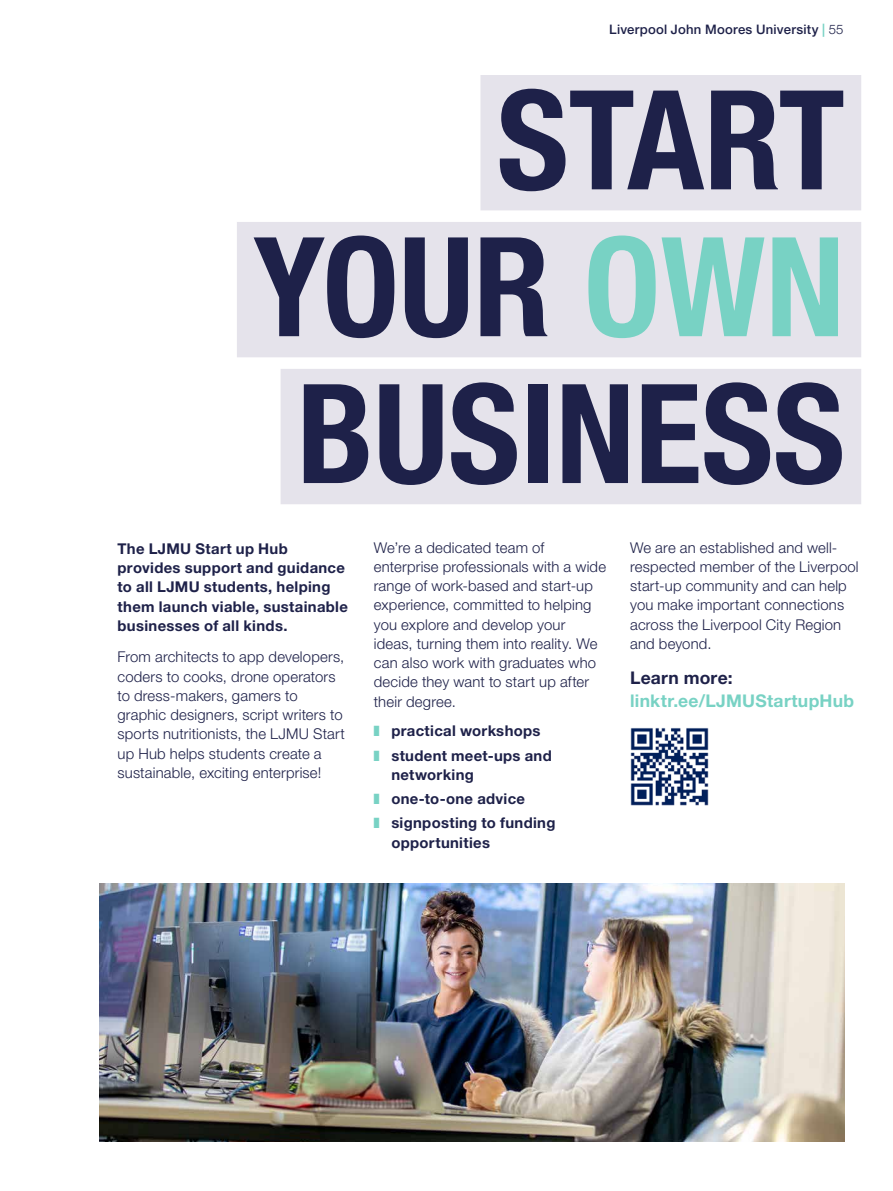
<style>
.page{position:relative;width:893px;height:1191px;background:#fff}
.page>*{position:absolute;margin:0;border:0;box-sizing:border-box;transform-origin:0 0}
.t1{font:700 condensed 138.25px/146.8px "Helvetica Neue LT Std";color:#1e2149;text-align:right}
.t2{font:700 17.5px "Helvetica Neue LT Std";letter-spacing:.015em;color:#78d2c4}
.t3{font:700 17.5px "Helvetica Neue LT Std";letter-spacing:.015em;color:#1e2149}
.t4{font:300 14.88px/19.2px "Helvetica Neue LT Std";letter-spacing:.015em;color:#1e2149}
.t5{font:700 14.88px/19.2px "Helvetica Neue LT Std";letter-spacing:.02em;color:#1e2149}
.t6{font:500 13.12px "Helvetica Neue LT Std";letter-spacing:.02em;color:#1e2149}
.s1{font-weight:700;color:#78d2c4}
.s2{font-weight:300}
.s3{color:#78d2c4}
</style>
<div class="page">
<div style="left:480px;top:75px;width:381px;height:135px;background:#e5e3eb"></div>
<div style="left:237px;top:222px;width:624px;height:135px;background:#e5e3eb"></div>
<div style="left:281px;top:369px;width:580px;height:135px;background:#e5e3eb"></div>
<img style="left:630px;top:728px;width:79px;height:78px">
<img style="left:99px;top:883px;width:746px;height:258px">
<p class="t6" style="left:609px;top:22px;width:236px">Liverpool John Moores University <span class="s1">|</span> <span class="s2">55</span></p>
<h1 class="t1" style="left:253px;top:65px;width:593px">START<br>YOUR <span class="s3">OWN<br></span>BUSINESS</h1>
<p class="t5" style="left:117px;top:538px;width:232px">The LJMU Start up Hub provides support and guidance to all LJMU students, helping them launch viable, sustainable businesses of all kinds.</p>
<p class="t4" style="left:117px;top:647px;width:229px">From architects to app developers, coders to cooks, drone operators to dress-makers, gamers to graphic designers, script writers to sports nutritionists, the LJMU Start up Hub helps students create a sustainable, exciting enterprise!</p>
<p class="t4" style="left:374px;top:537px;width:234px">We’re a dedicated team of enterprise professionals with a wide range of work-based and start-up experience, committed to helping you explore and develop your ideas, turning them into reality. We can also work with graduates who decide they want to start up after their degree.</p>
<p class="t5" style="left:374px;top:721px;width:168px"><span class="s3">■</span> practical workshops</p>
<p class="t5" style="left:391px;top:745px;width:162px;text-indent:-18px"><span class="s3">■</span> student meet-ups and networking</p>
<p class="t5" style="left:374px;top:789px;width:153px"><span class="s3">■</span> one-to-one advice</p>
<p class="t5" style="left:391px;top:813px;width:166px;text-indent:-18px"><span class="s3">■</span> signposting to funding opportunities</p>
<p class="t4" style="left:630px;top:537px;width:230px">We are an established and well&shy;respected member of the Liverpool start-up community and can help you make important connections across the Liverpool City Region and beyond.</p>
<p class="t3" style="left:630px;top:667px;width:104px">Learn more:</p>
<p class="t2" style="left:630px;top:689px;width:226px">linktr.ee/LJMUStartupHub</p>
</div>
